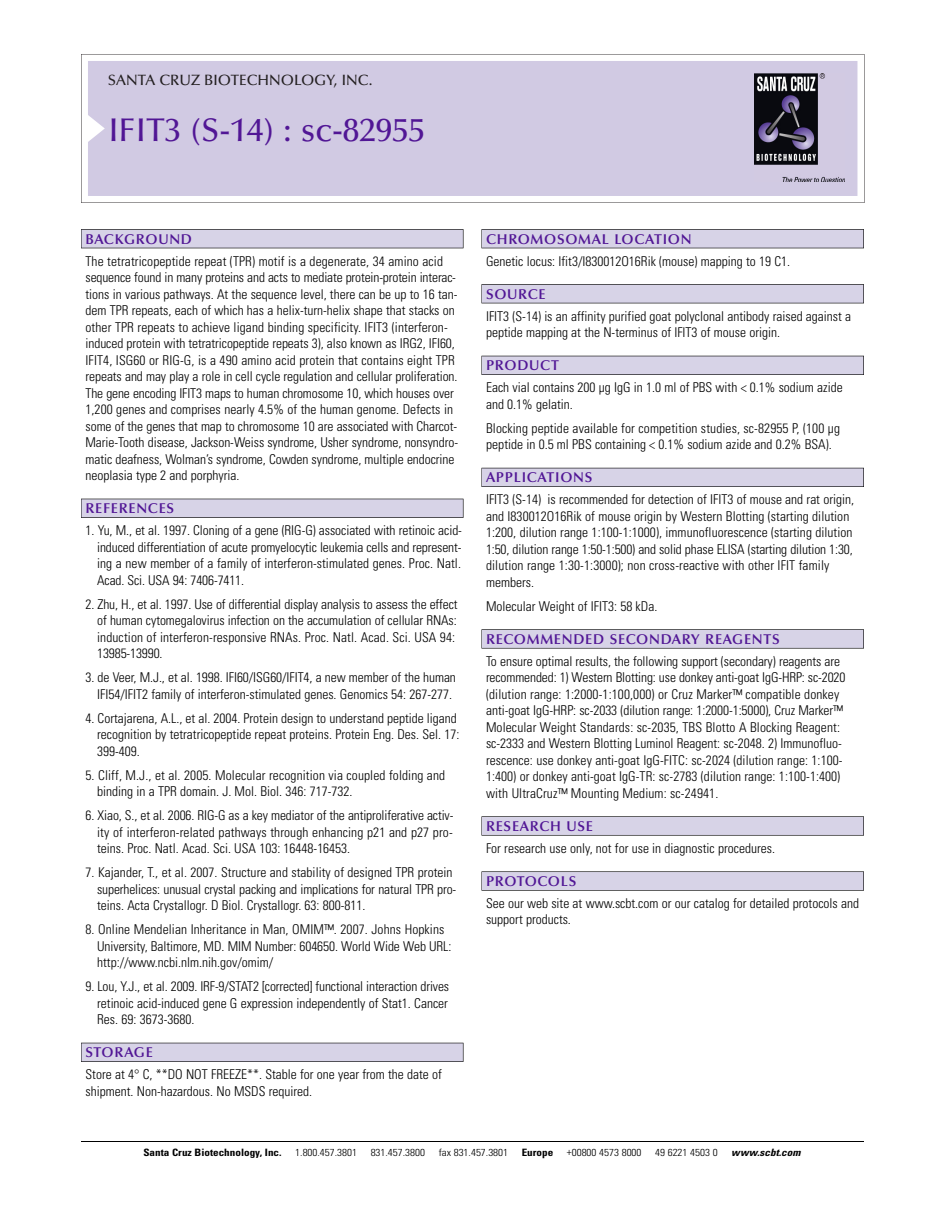
<style>
.page{position:relative;width:945px;height:1215px;background:#fff}
.page>*{position:absolute;margin:0;border:0;box-sizing:border-box;transform-origin:0 0}
.t1{font:500 33px "Optima";color:#511695}
.t2{font:500 15px "Optima";color:#231f20}
.t3{font:600 14.25px "Optima";letter-spacing:.05em;color:#511695}
.t4{font:300 condensed 13.5px/16.5px "Univers";color:#000}
.t5{font:300 condensed 10.2px "Univers";color:#000;scale:1.1 1}
.t6{font:700 condensed 10.2px "Univers";color:#000;scale:1.1 1}
.t7{font:italic 700 condensed 10.2px "Univers";letter-spacing:.005em;color:#000;scale:1.1 1}
</style>
<div class="page">
<svg style="left:81px;top:54px;width:783px;height:149px"></svg>
<div style="left:88px;top:61px;width:769px;height:135px;background:#d1cae3"></div>
<img style="left:755px;top:74px;width:90px;height:108px">
<div style="left:81px;top:229px;width:382px;height:19px;background:#525156"></div>
<div style="left:81px;top:230px;width:382px;height:18px;background:#d7d3e7"></div>
<div style="left:81px;top:499px;width:382px;height:19px;background:#515055"></div>
<div style="left:81px;top:499px;width:382px;height:18px;background:#d7d3e7"></div>
<div style="left:81px;top:1043px;width:382px;height:19px;background:#525158"></div>
<div style="left:81px;top:1043px;width:382px;height:18px;background:#d7d3e7"></div>
<div style="left:482px;top:229px;width:382px;height:19px;background:#525156"></div>
<div style="left:482px;top:230px;width:381px;height:18px;background:#d7d3e7"></div>
<div style="left:482px;top:284px;width:382px;height:19px;background:#525155"></div>
<div style="left:482px;top:285px;width:381px;height:18px;background:#d7d3e7"></div>
<div style="left:482px;top:356px;width:382px;height:19px;background:#525158"></div>
<div style="left:482px;top:356px;width:381px;height:18px;background:#d7d3e7"></div>
<div style="left:482px;top:468px;width:382px;height:19px;background:#54535a"></div>
<div style="left:482px;top:468px;width:381px;height:18px;background:#d7d3e7"></div>
<svg style="left:482px;top:629px;width:382px;height:20px"></svg>
<div style="left:482px;top:630px;width:381px;height:18px;background:#d7d3e7"></div>
<div style="left:482px;top:816px;width:382px;height:20px;background:#626263"></div>
<div style="left:482px;top:817px;width:381px;height:18px;background:#d7d3e7"></div>
<div style="left:482px;top:871px;width:382px;height:20px;background:#616161"></div>
<div style="left:482px;top:872px;width:381px;height:18px;background:#d7d3e7"></div>
<hr style="left:81px;top:1141px;width:783px;height:1px;background:#000">
<p class="t2" style="left:108px;top:74px;width:266px">SANTA CRUZ BIOTECHNOLOGY, INC.</p>
<h1 class="t1" style="left:108px;top:117px;width:319px">IFIT3 (S-14) : sc-82955</h1>
<p class="t3" style="left:86px;top:233px;width:108px">BACKGROUND</p>
<p class="t4" style="left:86px;top:254px;width:374px">The tetratricopeptide repeat (TPR) motif is a degenerate, 34 amino acid sequence found in many proteins and acts to mediate protein-protein interac&shy;tions in various pathways. At the sequence level, there can be up to 16 tan&shy;dem TPR repeats, each of which has a helix-turn-helix shape that stacks on other TPR repeats to achieve ligand binding specificity. IFIT3 (interferon&shy;induced protein with tetratricopeptide repeats 3), also known as IRG2, IFI60, IFIT4, ISG60 or RIG-G, is a 490 amino acid protein that contains eight TPR repeats and may play a role in cell cycle regulation and cellular proliferation.<br>The gene encoding IFIT3 maps to human chromosome 10, which houses over 1,200 genes and comprises nearly 4.5% of the human genome. Defects in some of the genes that map to chromosome 10 are associated with Charcot-Marie-Tooth disease, Jackson-Weiss syndrome, Usher syndrome, nonsyndro&shy;matic deafness, Wolman’s syndrome, Cowden syndrome, multiple endocrine neoplasia type 2 and porphyria.</p>
<p class="t3" style="left:86px;top:503px;width:90px">REFERENCES</p>
<p class="t4" style="left:97px;top:523px;width:366px;text-align:justify;text-indent:-12px">1. Yu, M., et al. 1997. Cloning of a gene (RIG-G) associated with retinoic acid&shy;induced differentiation of acute promyelocytic leukemia cells and represent&shy;ing a new member of a family of interferon-stimulated genes. Proc. Natl.<br>Acad. Sci. USA 94: 7406-7411.</p>
<p class="t4" style="left:97px;top:597px;width:362px;text-indent:-12px">2. Zhu, H., et al. 1997. Use of differential display analysis to assess the effect of human cytomegalovirus infection on the accumulation of cellular RNAs: induction of interferon-responsive RNAs. Proc. Natl. Acad. Sci. USA 94:<br>13985-13990.</p>
<p class="t4" style="left:86px;top:670px;width:372px;text-align:center">3. de Veer, M.J., et al. 1998. IFI60/ISG60/IFIT4, a new member of the human<br>IFI54/IFIT2 family of interferon-stimulated genes. Genomics 54: 267-277.</p>
<p class="t4" style="left:97px;top:711px;width:364px;text-indent:-12px">4. Cortajarena, A.L., et al. 2004. Protein design to understand peptide ligand recognition by tetratricopeptide repeat proteins. Protein Eng. Des. Sel. 17:<br>399-409.</p>
<p class="t4" style="left:97px;top:768px;width:350px;text-indent:-12px">5. Cliff, M.J., et al. 2005. Molecular recognition via coupled folding and binding in a TPR domain. J. Mol. Biol. 346: 717-732.</p>
<p class="t4" style="left:97px;top:808px;width:358px;text-align:justify;text-indent:-12px">6. Xiao, S., et al. 2006. RIG-G as a key mediator of the antiproliferative activ&shy;ity of interferon-related pathways through enhancing p21 and p27 pro&shy;teins. Proc. Natl. Acad. Sci. USA 103: 16448-16453.</p>
<p class="t4" style="left:97px;top:865px;width:361px;text-indent:-12px">7. Kajander, T., et al. 2007. Structure and stability of designed TPR protein superhelices: unusual crystal packing and implications for natural TPR pro&shy;teins. Acta Crystallogr. D Biol. Crystallogr. 63: 800-811.</p>
<p class="t4" style="left:97px;top:922px;width:356px;text-indent:-12px">8. Online Mendelian Inheritance in Man, OMIM™. 2007. Johns Hopkins<br>University, Baltimore, MD. MIM Number: 604650. World Wide Web URL: http://www.ncbi.nlm.nih.gov/omim/</p>
<p class="t4" style="left:97px;top:979px;width:354px;text-align:justify;text-indent:-12px">9. Lou, Y.J., et al. 2009. IRF-9/STAT2 [corrected] functional interaction drives retinoic acid-induced gene G expression independently of Stat1. Cancer Res. 69: 3673-3680.</p>
<p class="t3" style="left:86px;top:1047px;width:69px">STORAGE</p>
<p class="t4" style="left:86px;top:1067px;width:358px">Store at 4° C, **DO NOT FREEZE**. Stable for one year from the date of shipment. Non-hazardous. No MSDS required.</p>
<p class="t3" style="left:486px;top:233px;width:207px">CHROMOSOMAL LOCATION</p>
<p class="t4" style="left:486px;top:254px;width:306px">Genetic locus: Ifit3/I830012O16Rik (mouse) mapping to 19 C1.</p>
<p class="t3" style="left:486px;top:288px;width:61px">SOURCE</p>
<p class="t4" style="left:486px;top:309px;width:367px">IFIT3 (S-14) is an affinity purified goat polyclonal antibody raised against a peptide mapping at the N-terminus of IFIT3 of mouse origin.</p>
<p class="t3" style="left:486px;top:360px;width:74px">PRODUCT</p>
<p class="t4" style="left:486px;top:380px;width:358px">Each vial contains 200 µg IgG in 1.0 ml of PBS with &lt; 0.1% sodium azide and 0.1% gelatin.</p>
<p class="t4" style="left:486px;top:421px;width:356px">Blocking peptide available for competition studies, sc-82955 P, (100 µg peptide in 0.5 ml PBS containing &lt; 0.1% sodium azide and 0.2% BSA).</p>
<p class="t3" style="left:486px;top:472px;width:108px">APPLICATIONS</p>
<p class="t4" style="left:486px;top:492px;width:370px">IFIT3 (S-14) is recommended for detection of IFIT3 of mouse and rat origin, and I830012O16Rik of mouse origin by Western Blotting (starting dilution 1:200, dilution range 1:100-1:1000), immunofluorescence (starting dilution 1:50, dilution range 1:50-1:500) and solid phase ELISA (starting dilution 1:30, dilution range 1:30-1:3000); non cross-reactive with other IFIT family members.</p>
<p class="t4" style="left:486px;top:599px;width:173px">Molecular Weight of IFIT3: 58 kDa.</p>
<p class="t3" style="left:486px;top:633px;width:295px">RECOMMENDED SECONDARY REAGENTS</p>
<p class="t4" style="left:486px;top:654px;width:361px">To ensure optimal results, the following support (secondary) reagents are recommended: 1) Western Blotting: use donkey anti-goat IgG-HRP: sc-2020 (dilution range: 1:2000-1:100,000) or Cruz Marker™ compatible donkey anti-goat IgG-HRP: sc-2033 (dilution range: 1:2000-1:5000), Cruz Marker™ Molecular Weight Standards: sc-2035, TBS Blotto A Blocking Reagent: sc-2333 and Western Blotting Luminol Reagent: sc-2048. 2) Immunofluo&shy;rescence: use donkey anti-goat IgG-FITC: sc-2024 (dilution range: 1:100- 1:400) or donkey anti-goat IgG-TR: sc-2783 (dilution range: 1:100-1:400) with UltraCruz™ Mounting Medium: sc-24941.</p>
<p class="t3" style="left:486px;top:820px;width:109px">RESEARCH USE</p>
<p class="t4" style="left:486px;top:841px;width:290px">For research use only, not for use in diagnostic procedures.</p>
<p class="t3" style="left:486px;top:875px;width:92px">PROTOCOLS</p>
<p class="t4" style="left:486px;top:896px;width:375px">See our web site at www.scbt.com or our catalog for detailed protocols and support products.</p>
<p class="t6" style="left:143px;top:1148px;width:127px">Santa Cruz Biotechnology, Inc.</p>
<p class="t5" style="left:295px;top:1148px;width:58px">1.800.457.3801</p>
<p class="t5" style="left:371px;top:1148px;width:51px">831.457.3800</p>
<p class="t5" style="left:439px;top:1148px;width:65px">fax 831.457.3801</p>
<p class="t6" style="left:522px;top:1148px;width:30px">Europe</p>
<p class="t5" style="left:567px;top:1148px;width:69px">+00800 4573 8000</p>
<p class="t5" style="left:655px;top:1148px;width:58px">49 6221 4503 0</p>
<p class="t7" style="left:731px;top:1148px;width:64px">www.scbt.com</p>
</div>
